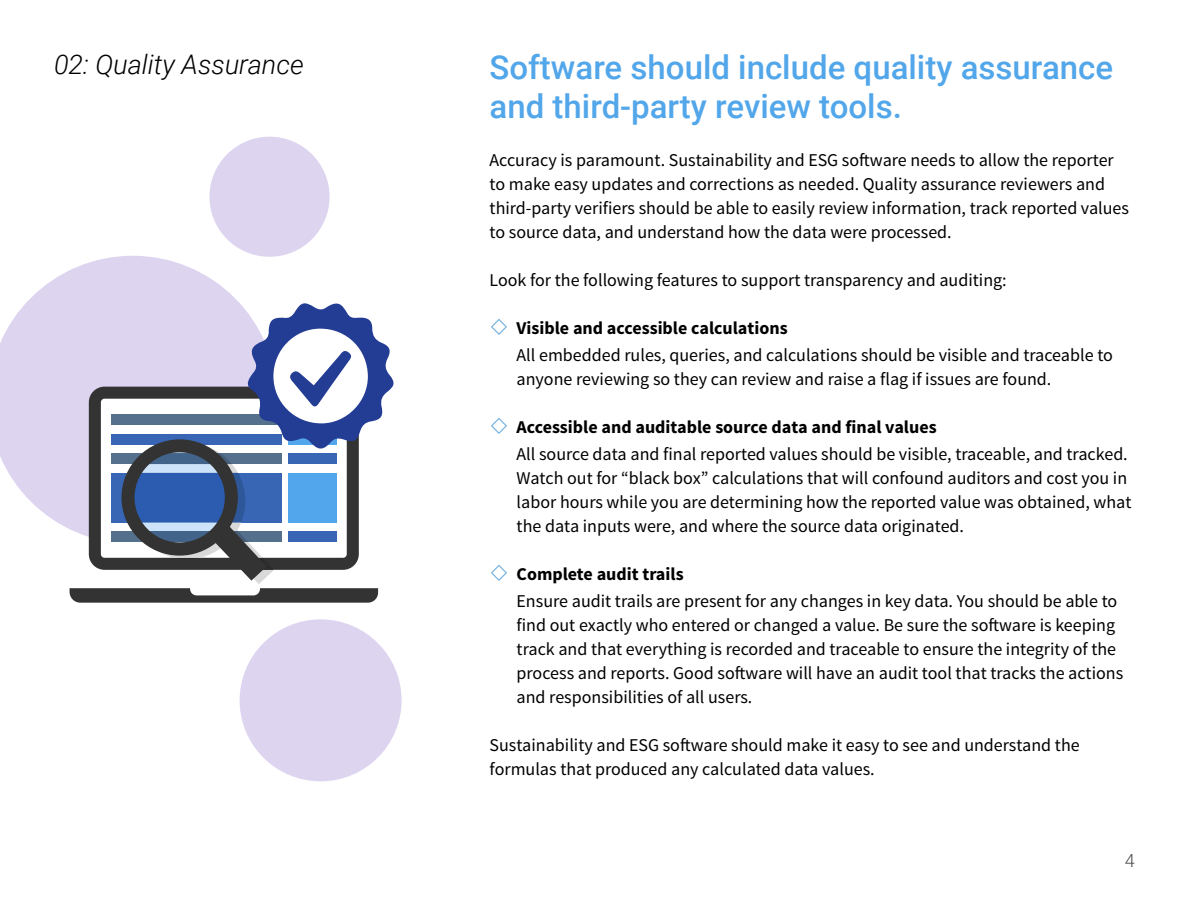
<style>
.page{position:relative;width:1188px;height:918px;background:#fff}
.page>*{position:absolute;margin:0;border:0;box-sizing:border-box;transform-origin:0 0}
.t1{font:500 33px/39px "Roboto";color:#52a6ea}
.t2{font:italic 300 27px "Roboto";color:#000}
.t3{font:18px/24px "Source Sans Pro";color:#000}
.t4{font:700 18px "Source Sans Pro";color:#000}
.t5{font:300 18px "Roboto";color:#4d4d4f}
</style>
<div class="page">
<svg style="left:0;top:256px;width:262px;height:273px;fill:#ddd4f0"></svg>
<div style="left:240px;top:619px;width:162px;height:162px;background:#ddd4f0;border-radius:50%"></div>
<div style="left:209px;top:137px;width:121px;height:120px;background:#ddd4f0;border-radius:50%"></div>
<svg style="left:70px;top:301px;width:324px;height:302px"></svg>
<h2 class="t2" style="left:54px;top:46px;width:251px">02: Quality Assurance</h2>
<h1 class="t1" style="left:490px;top:46px;width:625px">Software should include quality assurance and third-party review tools.</h1>
<p class="t3" style="left:490px;top:148px;width:641px">Accuracy is paramount. Sustainability and ESG software needs to allow the reporter to make easy updates and corrections as needed. Quality assurance reviewers and third-party verifiers should be able to easily review information, track reported values to source data, and understand how the data were processed.</p>
<p class="t3" style="left:490px;top:268px;width:519px">Look for the following features to support transparency and auditing:</p>
<p class="t4" style="left:517px;top:316px;width:273px">Visible and accessible calculations</p>
<p class="t3" style="left:517px;top:343px;width:598px">All embedded rules, queries, and calculations should be visible and traceable to anyone reviewing so they can review and raise a flag if issues are found.</p>
<p class="t4" style="left:517px;top:415px;width:422px">Accessible and auditable source data and final values</p>
<p class="t3" style="left:517px;top:442px;width:616px">All source data and final reported values should be visible, traceable, and tracked.<br>Watch out for “black box” calculations that will confound auditors and cost you in labor hours while you are determining how the reported value was obtained, what the data inputs were, and where the source data originated.</p>
<p class="t4" style="left:517px;top:562px;width:169px">Complete audit trails</p>
<p class="t3" style="left:517px;top:589px;width:608px">Ensure audit trails are present for any changes in key data. You should be able to find out exactly who entered or changed a value. Be sure the software is keeping track and that everything is recorded and traceable to ensure the integrity of the process and reports. Good software will have an audit tool that tracks the actions and responsibilities of all users.</p>
<p class="t3" style="left:490px;top:733px;width:592px">Sustainability and ESG software should make it easy to see and understand the formulas that produced any calculated data values.</p>
<p class="t5" style="left:1125px;top:848px;width:11px">4</p>
</div>
